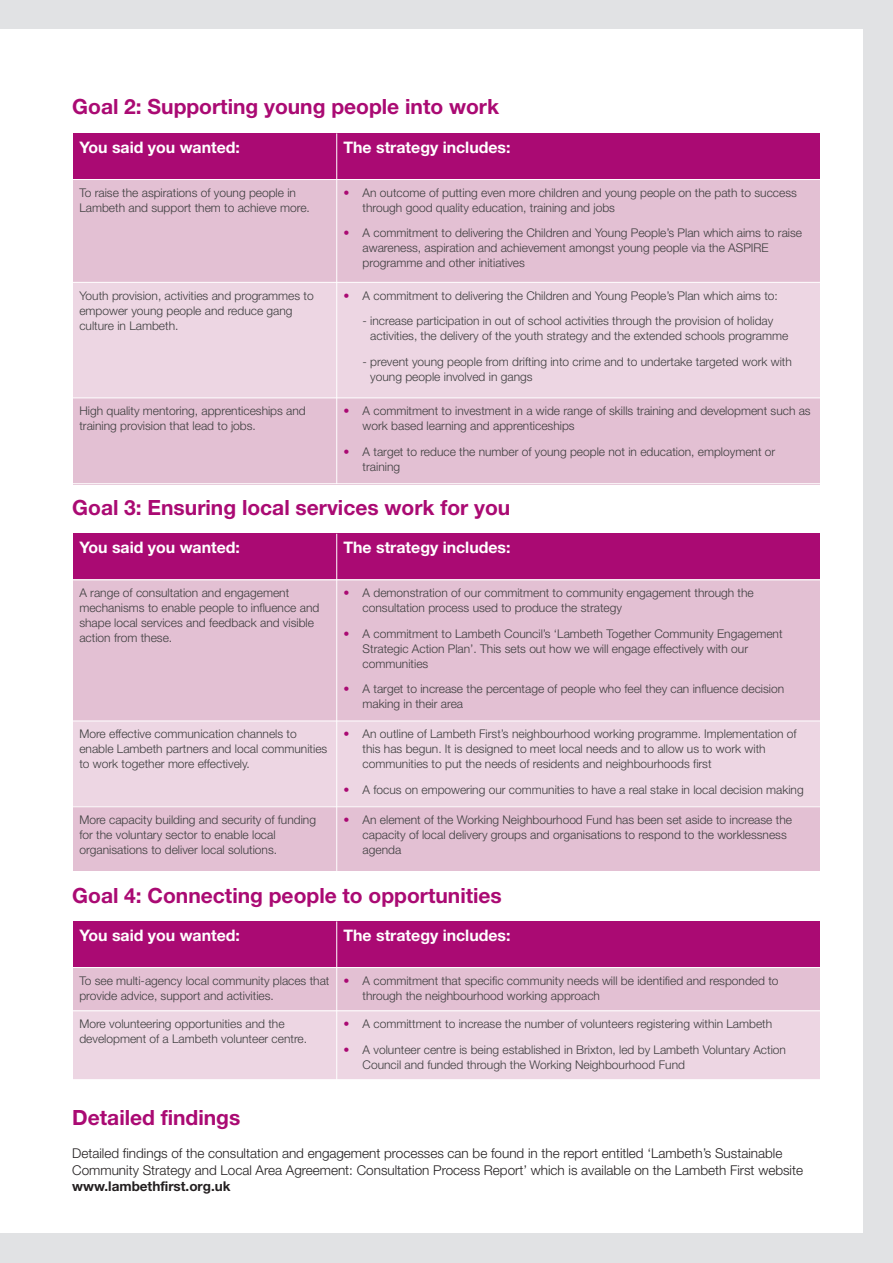
<style>
.page{position:relative;width:893px;height:1263px;background:#e1e2e4}
.page>*{position:absolute;margin:0;border:0;box-sizing:border-box;transform-origin:0 0}
.t1{font:700 21px "Helvetica Neue";color:#aa0a73}
.t2{font:700 15.9px "Helvetica Neue";color:#fff}
.t3{font:300 13.5px/16.5px "Helvetica Neue";color:#231f20}
.t4{font:700 13.5px "Helvetica Neue";color:#231f20}
.t5{font:300 12px/15px "Helvetica Neue";color:#3e3e3f}
.s1{color:#aa0a73}
</style>
<div class="page">
<div style="left:0;top:30px;width:863px;height:1203px;background:#fff"></div>
<div style="left:73px;top:133px;width:264px;height:47px;background:#aa0a73"></div>
<div style="left:337px;top:133px;width:483px;height:47px;background:#aa0a73"></div>
<div style="left:73px;top:180px;width:264px;height:102px;background:#e3c0d3"></div>
<div style="left:337px;top:180px;width:483px;height:102px;background:#e3c0d3"></div>
<div style="left:73px;top:282px;width:264px;height:116px;background:#edd6e3"></div>
<div style="left:337px;top:282px;width:483px;height:116px;background:#edd6e3"></div>
<div style="left:73px;top:398px;width:264px;height:86px;background:#e3c0d3"></div>
<div style="left:337px;top:398px;width:483px;height:86px;background:#e3c0d3"></div>
<hr style="left:336px;top:133px;width:1px;height:351px;background:#fff">
<hr style="left:72px;top:179px;width:749px;height:1px;background:#fff">
<hr style="left:72px;top:282px;width:749px;height:1px;background:#fff">
<hr style="left:72px;top:397px;width:749px;height:1px;background:#fff">
<hr style="left:72px;top:483px;width:749px;height:1px;background:#fff">
<div style="left:73px;top:534px;width:264px;height:46px;background:#aa0a73"></div>
<div style="left:337px;top:534px;width:483px;height:46px;background:#aa0a73"></div>
<div style="left:73px;top:580px;width:264px;height:141px;background:#e3c0d3"></div>
<div style="left:337px;top:580px;width:483px;height:141px;background:#e3c0d3"></div>
<div style="left:73px;top:721px;width:264px;height:86px;background:#edd6e3"></div>
<div style="left:337px;top:721px;width:483px;height:86px;background:#edd6e3"></div>
<div style="left:73px;top:807px;width:264px;height:64px;background:#e3c0d3"></div>
<div style="left:337px;top:807px;width:483px;height:64px;background:#e3c0d3"></div>
<hr style="left:336px;top:534px;width:1px;height:337px;background:#fff">
<hr style="left:72px;top:579px;width:749px;height:1px;background:#fff">
<hr style="left:72px;top:721px;width:749px;height:1px;background:#fff">
<hr style="left:72px;top:806px;width:749px;height:1px;background:#fff">
<div style="left:73px;top:921px;width:264px;height:46px;background:#aa0a73"></div>
<div style="left:337px;top:921px;width:483px;height:46px;background:#aa0a73"></div>
<div style="left:73px;top:967px;width:264px;height:44px;background:#e3c0d3"></div>
<div style="left:337px;top:967px;width:483px;height:44px;background:#e3c0d3"></div>
<div style="left:73px;top:1011px;width:264px;height:69px;background:#edd6e3"></div>
<div style="left:337px;top:1011px;width:483px;height:69px;background:#edd6e3"></div>
<hr style="left:336px;top:921px;width:1px;height:159px;background:#fff">
<hr style="left:72px;top:967px;width:749px;height:1px;background:#fff">
<hr style="left:72px;top:1010px;width:749px;height:1px;background:#fff">
<hr style="left:72px;top:1079px;width:749px;height:1px;background:#fff">
<h1 class="t1" style="left:72px;top:99px;width:428px">Goal 2: Supporting young people into work</h1>
<h2 class="t2" style="left:79px;top:142px;width:162px">You said you wanted:</h2>
<h2 class="t2" style="left:343px;top:142px;width:169px">The strategy includes:</h2>
<p class="t5" style="left:79px;top:186px;width:232px">To raise the aspirations of young people in<br>Lambeth and support them to achieve more.</p>
<p class="t5" style="left:363px;top:186px;width:436px;text-indent:-19px"><span class="s1">•</span> An outcome of putting even more children and young people on the path to success through good quality education, training and jobs</p>
<p class="t5" style="left:363px;top:227px;width:441px;text-indent:-19px"><span class="s1">•</span> A commitment to delivering the Children and Young People’s Plan which aims to raise awareness, aspiration and achievement amongst young people via the ASPIRE programme and other initiatives</p>
<p class="t5" style="left:79px;top:289px;width:236px">Youth provision, activities and programmes to empower young people and reduce gang culture in Lambeth.</p>
<p class="t5" style="left:343px;top:289px;width:436px"><span class="s1">•</span> A commitment to delivering the Children and Young People’s Plan which aims to:</p>
<p class="t5" style="left:370px;top:314px;width:419px;text-indent:-8px">- increase participation in out of school activities through the provision of holiday activities, the delivery of the youth strategy and the extended schools programme</p>
<p class="t5" style="left:370px;top:355px;width:423px;text-indent:-8px">- prevent young people from drifting into crime and to undertake targeted work with young people involved in gangs</p>
<p class="t5" style="left:79px;top:404px;width:228px">High quality mentoring, apprenticeships and training provision that lead to jobs.</p>
<p class="t5" style="left:363px;top:404px;width:450px;text-indent:-19px"><span class="s1">•</span> A commitment to investment in a wide range of skills training and development such as work based learning and apprenticeships</p>
<p class="t5" style="left:363px;top:445px;width:414px;text-indent:-19px"><span class="s1">•</span> A target to reduce the number of young people not in education, employment or training</p>
<h1 class="t1" style="left:72px;top:500px;width:440px">Goal 3: Ensuring local services work for you</h1>
<h2 class="t2" style="left:79px;top:542px;width:162px">You said you wanted:</h2>
<h2 class="t2" style="left:343px;top:542px;width:169px">The strategy includes:</h2>
<p class="t5" style="left:79px;top:586px;width:241px">A range of consultation and engagement mechanisms to enable people to influence and shape local services and feedback and visible action from these.</p>
<p class="t5" style="left:363px;top:586px;width:393px;text-indent:-19px"><span class="s1">•</span> A demonstration of our commitment to community engagement through the consultation process used to produce the strategy</p>
<p class="t5" style="left:363px;top:627px;width:421px;text-indent:-19px"><span class="s1">•</span> A commitment to Lambeth Council’s ‘Lambeth Together Community Engagement<br>Strategic Action Plan’. This sets out how we will engage effectively with our communities</p>
<p class="t5" style="left:363px;top:683px;width:423px;text-indent:-19px"><span class="s1">•</span> A target to increase the percentage of people who feel they can influence decision making in their area</p>
<p class="t5" style="left:79px;top:727px;width:249px">More effective communication channels to enable Lambeth partners and local communities to work together more effectively.</p>
<p class="t5" style="left:363px;top:727px;width:435px;text-indent:-19px"><span class="s1">•</span> An outline of Lambeth First’s neighbourhood working programme. Implementation of this has begun. It is designed to meet local needs and to allow us to work with communities to put the needs of residents and neighbourhoods first</p>
<p class="t5" style="left:343px;top:783px;width:462px"><span class="s1">•</span> A focus on empowering our communities to have a real stake in local decision making</p>
<p class="t5" style="left:79px;top:813px;width:238px">More capacity building and security of funding for the voluntary sector to enable local organisations to deliver local solutions.</p>
<p class="t5" style="left:363px;top:813px;width:431px;text-indent:-19px"><span class="s1">•</span> An element of the Working Neighbourhood Fund has been set aside to increase the capacity of local delivery groups and organisations to respond to the worklessness agenda</p>
<h1 class="t1" style="left:72px;top:887px;width:431px">Goal 4: Connecting people to opportunities</h1>
<h2 class="t2" style="left:79px;top:930px;width:162px">You said you wanted:</h2>
<h2 class="t2" style="left:343px;top:930px;width:169px">The strategy includes:</h2>
<p class="t5" style="left:79px;top:974px;width:252px">To see multi-agency local community places that provide advice, support and activities.</p>
<p class="t5" style="left:363px;top:974px;width:417px;text-indent:-19px"><span class="s1">•</span> A commitment that specific community needs will be identified and responded to through the neighbourhood working approach</p>
<p class="t5" style="left:79px;top:1017px;width:229px">More volunteering opportunities and the development of a Lambeth volunteer centre.</p>
<p class="t5" style="left:343px;top:1017px;width:430px"><span class="s1">•</span> A committment to increase the number of volunteers registering within Lambeth</p>
<p class="t5" style="left:363px;top:1043px;width:425px;text-indent:-19px"><span class="s1">•</span> A volunteer centre is being established in Brixton, led by Lambeth Voluntary Action<br>Council and funded through the Working Neighbourhood Fund</p>
<h1 class="t1" style="left:72px;top:1110px;width:170px">Detailed findings</h1>
<p class="t3" style="left:72px;top:1146px;width:732px">Detailed findings of the consultation and engagement processes can be found in the report entitled ‘Lambeth’s Sustainable<br>Community Strategy and Local Area Agreement: Consultation Process Report’ which is available on the Lambeth First website</p>
<p class="t4" style="left:72px;top:1182px;width:160px">www.lambethfirst.org.uk</p>
</div>
